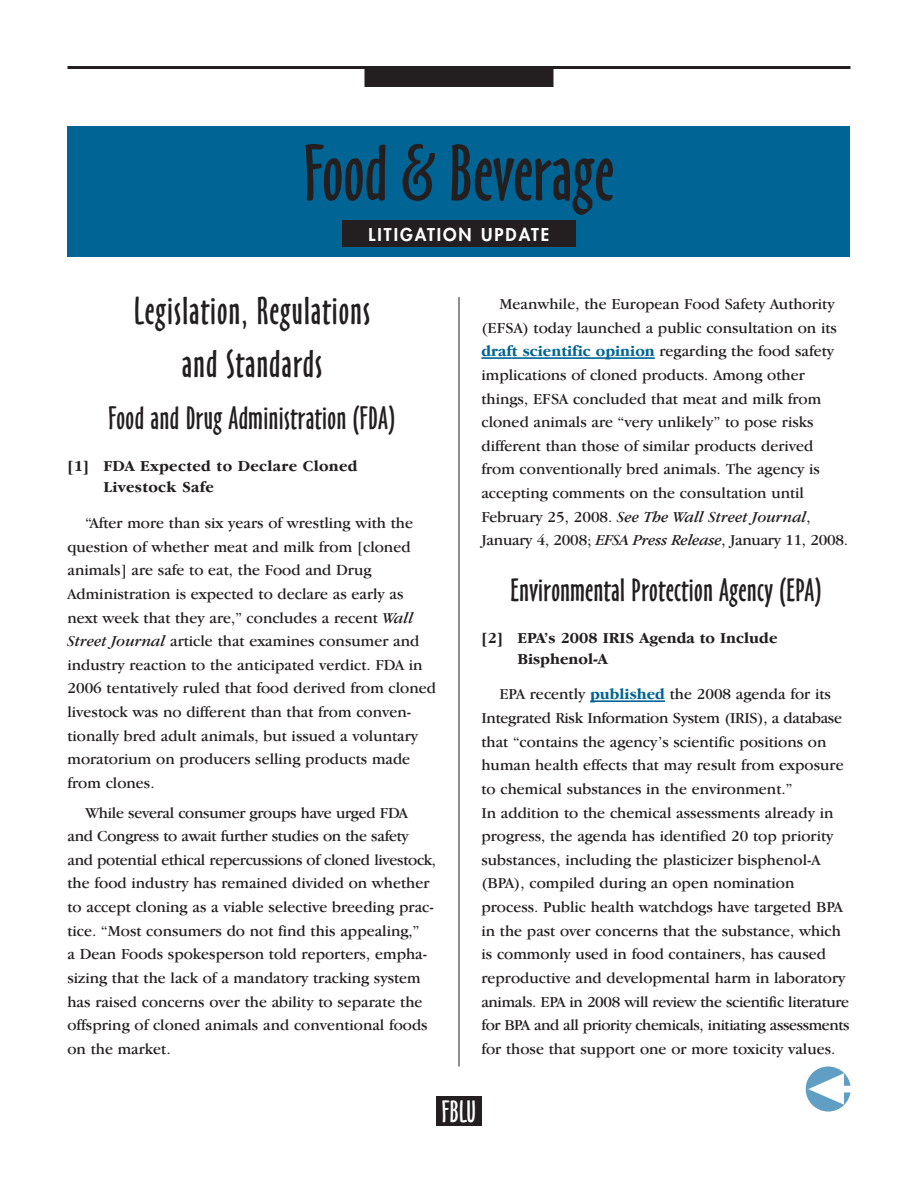
<style>
.page{position:relative;width:918px;height:1188px;background:#fff}
.page>*{position:absolute;margin:0;border:0;box-sizing:border-box;transform-origin:0 0}
.t1{font:73.5px "Oz Handicraft BT";color:#231f20}
.t2{font:36px/52.5px "Oz Handicraft BT";letter-spacing:.03em;color:#231f20;text-align:center}
.t3{font:30px "Oz Handicraft BT";letter-spacing:.015em;color:#231f20}
.t4{font:28.5px "Oz Handicraft BT";color:#fff}
.t5{font:800 17.25px "Futura Std";letter-spacing:.115em;color:#fff}
.t6{font:15.75px/23.7px "Garamond IT Cby BT";color:#231f20}
.t7{font:700 15.75px/21px "Garamond IT Cby BT";letter-spacing:.02em;color:#231f20}
.t8{font:700 15.75px/21px "Garamond IT Cby BT";color:#231f20}
.s1{font-style:italic}
.s2{font-weight:700;color:#006494}
</style>
<div class="page">
<hr style="left:68px;top:66px;width:782px;height:3px;background:#231f20">
<div style="left:364px;top:69px;width:190px;height:18px;background:#231f20"></div>
<hr style="left:459px;top:297px;width:1px;height:770px;background:#231f20">
<div style="left:436px;top:1096px;width:46px;height:30px;background:#231f20"></div>
<svg style="left:806px;top:1066px;width:44px;height:46px"></svg>
<div style="left:68px;top:126px;width:782px;height:131px;background:#006494"></div>
<div style="left:342px;top:220px;width:234px;height:27px;background:#231f20"></div>
<hr style="left:481px;top:357px;width:31px;height:2px;background:#006494">
<hr style="left:512px;top:357px;width:143px;height:2px;background:#006494">
<hr style="left:590px;top:700px;width:75px;height:2px;background:#006494">
<h1 class="t1" style="left:304px;top:132px;width:312px">Food &amp; Beverage</h1>
<p class="t5" style="left:369px;top:226px;width:182px">LITIGATION UPDATE</p>
<h2 class="t2" style="left:134px;top:286px;width:238px">Legislation, Regulations and Standards</h2>
<h3 class="t3" style="left:109px;top:402px;width:288px">Food and Drug Administration (FDA)</h3>
<p class="t7" style="left:103px;top:456px;width:256px;text-indent:-36px">[1] FDA Expected to Declare Cloned<br>Livestock Safe</p>
<p class="t6" style="left:67px;top:511px;width:370px;text-indent:18px">“After more than six years of wrestling with the question of whether meat and milk from [cloned animals] are safe to eat, the Food and Drug Administration is expected to declare as early as next week that they are,” concludes a recent <span class="s1">Wall Street Journal</span> article that examines consumer and industry reaction to the anticipated verdict. FDA in 2006 tentatively ruled that food derived from cloned livestock was no different than that from conven&shy;tionally bred adult animals, but issued a voluntary moratorium on producers selling products made from clones.</p>
<p class="t6" style="left:67px;top:800px;width:370px;text-indent:18px">While several consumer groups have urged FDA and Congress to await further studies on the safety and potential ethical repercussions of cloned livestock, the food industry has remained divided on whether to accept cloning as a viable selective breeding prac&shy;tice. “Most consumers do not find this appealing,”<br>a Dean Foods spokesperson told reporters, empha&shy;sizing that the lack of a mandatory tracking system has raised concerns over the ability to separate the offspring of cloned animals and conventional foods on the market.</p>
<p class="t6" style="left:481px;top:292px;width:368px;text-indent:18px">Meanwhile, the European Food Safety Authority (EFSA) today launched a public consultation on its <span class="s2">draft scientific opinion</span> regarding the food safety implications of cloned products. Among other things, EFSA concluded that meat and milk from cloned animals are “very unlikely” to pose risks different than those of similar products derived from conventionally bred animals. The agency is accepting comments on the consultation until February 25, 2008. <span class="s1">See The Wall Street Journal</span>, January 4, 2008; <span class="s1">EFSA Press Release</span>, January 11, 2008.</p>
<h3 class="t3" style="left:511px;top:573px;width:312px">Environmental Protection Agency (EPA)</h3>
<p class="t8" style="left:517px;top:627px;width:262px;text-indent:-36px">[2] EPA’s 2008 IRIS Agenda to Include<br>Bisphenol-A</p>
<p class="t6" style="left:481px;top:682px;width:370px;text-indent:18px">EPA recently <span class="s2">published</span> the 2008 agenda for its Integrated Risk Information System (IRIS), a database that “contains the agency’s scientific positions on human health effects that may result from exposure to chemical substances in the environment.”<br>In addition to the chemical assessments already in progress, the agenda has identified 20 top priority substances, including the plasticizer bisphenol-A (BPA), compiled during an open nomination process. Public health watchdogs have targeted BPA in the past over concerns that the substance, which is commonly used in food containers, has caused reproductive and developmental harm in laboratory animals. EPA in 2008 will review the scientific literature for BPA and all priority chemicals, initiating assessments for those that support one or more toxicity values.</p>
<h3 class="t4" style="left:442px;top:1095px;width:36px">FBLU</h3>
</div>
